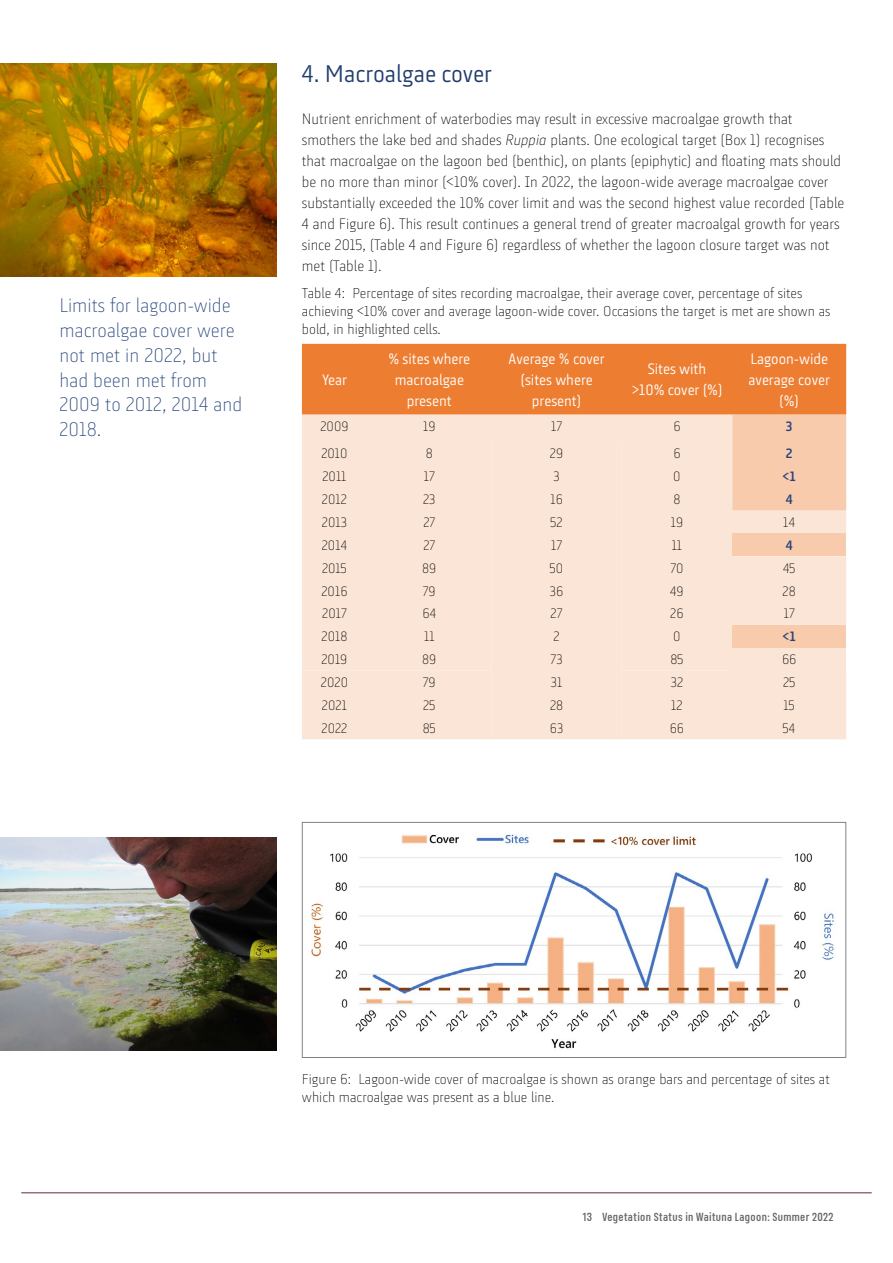
<style>
.page{position:relative;width:893px;height:1263px;background:#fff}
.page>*{position:absolute;margin:0;border:0;box-sizing:border-box;transform-origin:0 0}
.t1{font:24px "Klampenborg";color:#213c6d}
.t2{font:300 19.5px/24.8px "Klampenborg";color:#23427a}
.t3{font:300 15px/21px "Klampenborg";color:#000}
.t4{font:15px/21px "Klampenborg";color:#fff;text-align:center}
.t5{font:300 14.25px/18px "Klampenborg";color:#000}
.t6{font:300 13.5px "Klampenborg";color:#000}
.t7{font:500 13.5px "Klampenborg";color:#23427a}
.t8{font:500 12px "FS Industrie Cd";letter-spacing:.03em;color:#636466}
.s1{font-style:italic}
</style>
<div class="page">
<hr style="left:21px;top:1192px;width:851px;height:1px;background:#622a33">
<svg style="left:302px;top:344px;width:544px;height:395px;background:#f8d0b5"></svg>
<img style="left:311px;top:834px;width:523px;height:215px">
<div style="left:302px;top:822px;width:544px;height:236px;border:1px solid #808285"></div>
<img style="left:0;top:838px;width:276px;height:212px">
<img style="left:0;top:64px;width:276px;height:212px">
<h2 class="t2" style="left:60px;top:293px;width:184px">Limits for lagoon-wide macroalgae cover were not met in 2022, but had been met from<br>2009 to 2012, 2014 and<br>2018.</h2>
<h1 class="t1" style="left:302px;top:58px;width:192px">4. Macroalgae cover</h1>
<p class="t3" style="left:302px;top:108px;width:544px">Nutrient enrichment of waterbodies may result in excessive macroalgae growth that smothers the lake bed and shades <span class="s1">Ruppia</span> plants. One ecological target (Box 1) recognises that macroalgae on the lagoon bed (benthic), on plants (epiphytic) and floating mats should be no more than minor (&lt;10% cover). In 2022, the lagoon-wide average macroalgae cover substantially exceeded the 10% cover limit and was the second highest value recorded (Table 4 and Figure 6). This result continues a general trend of greater macroalgal growth for years since 2015, (Table 4 and Figure 6) regardless of whether the lagoon closure target was not met (Table 1).</p>
<p class="t5" style="left:302px;top:283px;width:530px">Table 4: Percentage of sites recording macroalgae, their average cover, percentage of sites achieving &lt;10% cover and average lagoon-wide cover. Occasions the target is met are shown as bold, in highlighted cells.</p>
<p class="t4" style="left:322px;top:369px;width:26px">Year</p>
<p class="t4" style="left:388px;top:348px;width:83px">% sites where macroalgae present</p>
<p class="t4" style="left:509px;top:348px;width:98px">Average % cover (sites where present)</p>
<p class="t4" style="left:631px;top:358px;width:93px">Sites with &gt;10% cover (%)</p>
<p class="t4" style="left:749px;top:348px;width:83px">Lagoon-wide average cover (%)</p>
<p class="t6" style="left:320px;top:418px;width:30px">2009</p>
<p class="t6" style="left:423px;top:418px;width:14px">19</p>
<p class="t6" style="left:551px;top:418px;width:13px">17</p>
<p class="t6" style="left:673px;top:418px;width:9px">6</p>
<p class="t7" style="left:786px;top:417px;width:8px">3</p>
<p class="t6" style="left:321px;top:445px;width:28px">2010</p>
<p class="t6" style="left:426px;top:445px;width:9px">8</p>
<p class="t6" style="left:550px;top:445px;width:15px">29</p>
<p class="t6" style="left:673px;top:445px;width:9px">6</p>
<p class="t7" style="left:786px;top:444px;width:8px">2</p>
<p class="t6" style="left:322px;top:468px;width:26px">2011</p>
<p class="t6" style="left:424px;top:468px;width:13px">17</p>
<p class="t6" style="left:553px;top:468px;width:8px">3</p>
<p class="t6" style="left:673px;top:468px;width:9px">0</p>
<p class="t7" style="left:783px;top:467px;width:15px">&lt;1</p>
<p class="t6" style="left:322px;top:491px;width:27px">2012</p>
<p class="t6" style="left:423px;top:491px;width:14px">23</p>
<p class="t6" style="left:550px;top:491px;width:14px">16</p>
<p class="t6" style="left:673px;top:491px;width:9px">8</p>
<p class="t7" style="left:786px;top:490px;width:9px">4</p>
<p class="t6" style="left:322px;top:514px;width:27px">2013</p>
<p class="t6" style="left:423px;top:514px;width:13px">27</p>
<p class="t6" style="left:551px;top:514px;width:14px">52</p>
<p class="t6" style="left:671px;top:514px;width:14px">19</p>
<p class="t6" style="left:783px;top:514px;width:13px">14</p>
<p class="t6" style="left:322px;top:536px;width:27px">2014</p>
<p class="t6" style="left:423px;top:536px;width:13px">27</p>
<p class="t6" style="left:551px;top:536px;width:13px">17</p>
<p class="t6" style="left:672px;top:536px;width:12px">11</p>
<p class="t7" style="left:786px;top:536px;width:9px">4</p>
<p class="t6" style="left:322px;top:559px;width:26px">2015</p>
<p class="t6" style="left:422px;top:559px;width:16px">89</p>
<p class="t6" style="left:550px;top:559px;width:15px">50</p>
<p class="t6" style="left:670px;top:559px;width:15px">70</p>
<p class="t6" style="left:783px;top:559px;width:14px">45</p>
<p class="t6" style="left:321px;top:582px;width:28px">2016</p>
<p class="t6" style="left:423px;top:582px;width:14px">79</p>
<p class="t6" style="left:550px;top:582px;width:15px">36</p>
<p class="t6" style="left:670px;top:582px;width:15px">49</p>
<p class="t6" style="left:783px;top:582px;width:15px">28</p>
<p class="t6" style="left:322px;top:605px;width:26px">2017</p>
<p class="t6" style="left:422px;top:605px;width:15px">64</p>
<p class="t6" style="left:551px;top:605px;width:13px">27</p>
<p class="t6" style="left:670px;top:605px;width:15px">26</p>
<p class="t6" style="left:784px;top:605px;width:13px">17</p>
<p class="t6" style="left:321px;top:628px;width:27px">2018</p>
<p class="t6" style="left:424px;top:628px;width:12px">11</p>
<p class="t6" style="left:553px;top:628px;width:8px">2</p>
<p class="t6" style="left:673px;top:628px;width:9px">0</p>
<p class="t7" style="left:783px;top:628px;width:15px">&lt;1</p>
<p class="t6" style="left:321px;top:651px;width:28px">2019</p>
<p class="t6" style="left:422px;top:651px;width:16px">89</p>
<p class="t6" style="left:551px;top:651px;width:14px">73</p>
<p class="t6" style="left:670px;top:651px;width:15px">85</p>
<p class="t6" style="left:782px;top:651px;width:16px">66</p>
<p class="t6" style="left:321px;top:674px;width:29px">2020</p>
<p class="t6" style="left:423px;top:674px;width:14px">79</p>
<p class="t6" style="left:551px;top:674px;width:13px">31</p>
<p class="t6" style="left:671px;top:674px;width:14px">32</p>
<p class="t6" style="left:783px;top:674px;width:14px">25</p>
<p class="t6" style="left:322px;top:697px;width:27px">2021</p>
<p class="t6" style="left:423px;top:697px;width:14px">25</p>
<p class="t6" style="left:550px;top:697px;width:15px">28</p>
<p class="t6" style="left:671px;top:697px;width:13px">12</p>
<p class="t6" style="left:784px;top:697px;width:13px">15</p>
<p class="t6" style="left:321px;top:720px;width:28px">2022</p>
<p class="t6" style="left:423px;top:720px;width:15px">85</p>
<p class="t6" style="left:550px;top:720px;width:15px">63</p>
<p class="t6" style="left:670px;top:720px;width:16px">66</p>
<p class="t6" style="left:783px;top:720px;width:14px">54</p>
<p class="t5" style="left:302px;top:1070px;width:529px">Figure 6: Lagoon-wide cover of macroalgae is shown as orange bars and percentage of sites at which macroalgae was present as a blue line.</p>
<p class="t8" style="left:583px;top:1210px;width:252px">13 Vegetation Status in Waituna Lagoon: Summer 2022</p>
</div>
